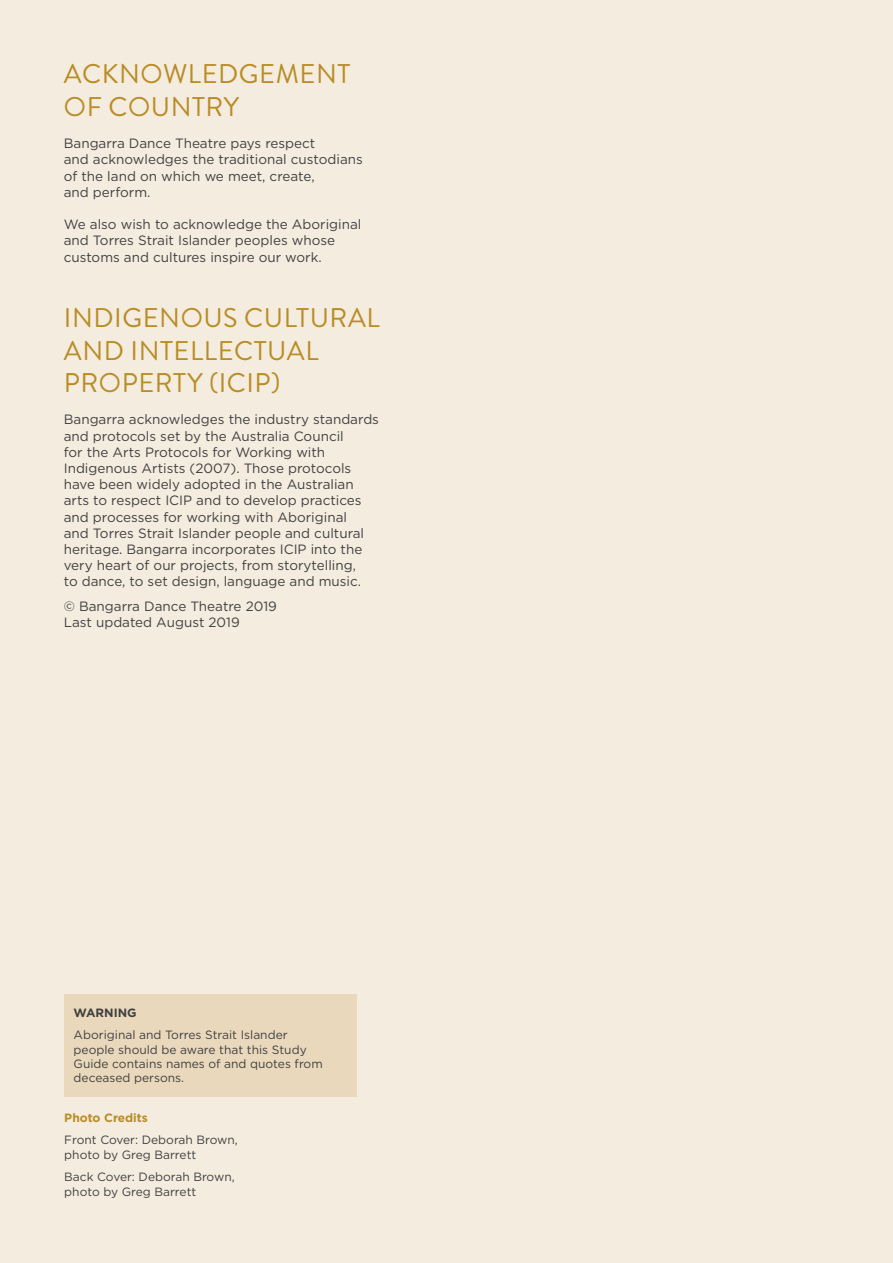
<style>
.page{position:relative;width:893px;height:1263px;background:#f4ecde}
.page>*{position:absolute;margin:0;border:0;box-sizing:border-box;transform-origin:0 0}
.t1{font:27px/32.4px "Brandon Grotesque";letter-spacing:.02em;color:#b98c25}
.t2{font:13.5px/16.2px "Gotham";color:#414042}
.t3{font:12px/14.2px "Gotham";color:#414042}
.t4{font:700 12px "Gotham";color:#b98c25}
.t5{font:700 12px "Gotham";color:#414042}
</style>
<div class="page">
<div style="left:64px;top:994px;width:293px;height:102px;background:#e9d8bb"></div>
<h1 class="t1" style="left:64px;top:58px;width:288px">ACKNOWLEDGEMENT<br>OF COUNTRY</h1>
<p class="t2" style="left:64px;top:135px;width:301px">Bangarra Dance Theatre pays respect<br>and acknowledges the traditional custodians of the land on which we meet, create,<br>and perform.</p>
<p class="t2" style="left:64px;top:216px;width:299px">We also wish to acknowledge the Aboriginal and Torres Strait Islander peoples whose customs and cultures inspire our work.</p>
<h1 class="t1" style="left:64px;top:302px;width:317px">INDIGENOUS CULTURAL<br>AND INTELLECTUAL<br>PROPERTY (ICIP)</h1>
<p class="t2" style="left:64px;top:411px;width:317px">Bangarra acknowledges the industry standards and protocols set by the Australia Council<br>for the Arts Protocols for Working with Indigenous Artists (2007). Those protocols have been widely adopted in the Australian arts to respect ICIP and to develop practices and processes for working with Aboriginal<br>and Torres Strait Islander people and cultural heritage. Bangarra incorporates ICIP into the very heart of our projects, from storytelling,<br>to dance, to set design, language and music.</p>
<p class="t2" style="left:64px;top:598px;width:215px">© Bangarra Dance Theatre 2019<br>Last updated August 2019</p>
<p class="t5" style="left:74px;top:1004px;width:64px">WARNING</p>
<p class="t3" style="left:74px;top:1028px;width:251px">Aboriginal and Torres Strait Islander people should be aware that this Study Guide contains names of and quotes from deceased persons.</p>
<p class="t4" style="left:64px;top:1109px;width:85px">Photo Credits</p>
<p class="t3" style="left:64px;top:1133px;width:175px">Front Cover: Deborah Brown, photo by Greg Barrett</p>
<p class="t3" style="left:64px;top:1170px;width:172px">Back Cover: Deborah Brown, photo by Greg Barrett</p>
</div>
